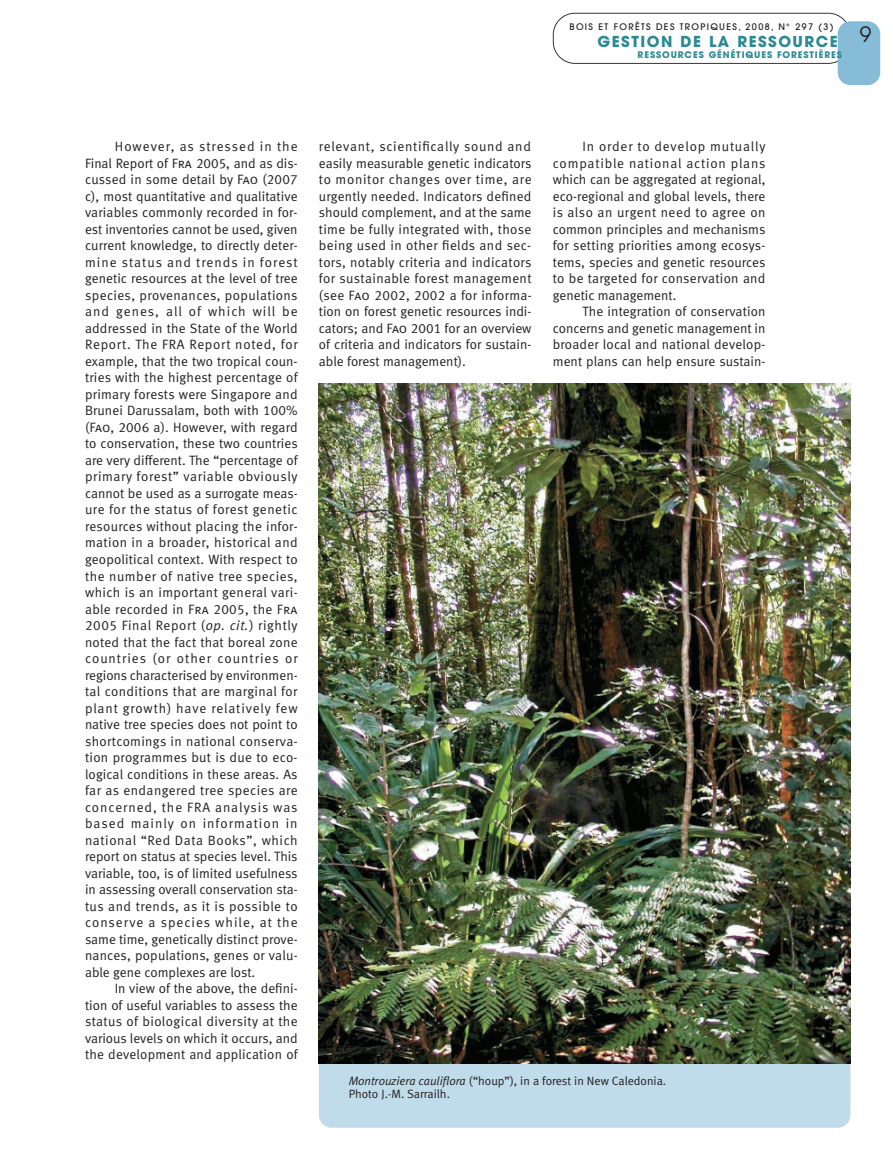
<style>
.page{position:relative;width:893px;height:1149px;background:#fff}
.page>*{position:absolute;margin:0;border:0;box-sizing:border-box;transform-origin:0 0}
.t1{font:700 15px "Avant Garde";letter-spacing:.1em;color:#2c8993}
.t2{font:13.5px/16.5px "Meta Normal LF";letter-spacing:.005em;color:#231f20;text-align:justify}
.t3{font:12px/13.5px "Meta Normal LF";color:#231f20}
.t4{font:500 9px "Avant Garde";letter-spacing:.15em;color:#231f20}
.t5{font:700 9px "Avant Garde";letter-spacing:.1em;color:#2c8993}
.s1{font-family:"Meta Normal LF Caps"}
.s2{font-style:italic}
</style>
<div class="page">
<svg style="left:553px;top:13px;width:294px;height:51px"></svg>
<div style="left:838px;top:21px;width:42px;height:64px;background:#86bcd6;border-radius:13px"></div>
<div style="left:319px;top:387px;width:531px;height:740px;background:#c0dbe9;border-radius:13px"></div>
<img style="left:319px;top:383px;width:531px;height:680px">
<p class="t4" style="left:569px;top:23px;width:266px">BOIS ET FORÊTS DES TROPIQUES, 2008, N° 297 (3)</p>
<p class="t1" style="left:598px;top:36px;width:275px">GESTION DE LA RESSOURCE <sup>9</sup></p>
<p class="t5" style="left:638px;top:51px;width:206px">RESSOURCES GÉNÉTIQUES FORESTIÈRES</p>
<p class="t2" style="left:85px;top:139px;width:214px;text-indent:30px">However, as stressed in the Final Report of <span class="s1">Fra</span> 2005, and as dis&shy;cussed in some detail by <span class="s1">Fao</span> (2007 c), most quantitative and qualitative variables commonly recorded in for&shy;est inventories cannot be used, given current knowledge, to directly deter&shy;mine status and trends in forest genetic resources at the level of tree species, provenances, populations and genes, all of which will be addressed in the State of the World Report. The FRA Report noted, for example, that the two tropical coun&shy;tries with the highest percentage of primary forests were Singapore and Brunei Darussalam, both with 100% (<span class="s1">Fao,</span> 2006 a). However, with regard to conservation, these two countries are very different. The “percentage of primary forest” variable obviously cannot be used as a surrogate meas&shy;ure for the status of forest genetic resources without placing the infor&shy;mation in a broader, historical and geopolitical context. With respect to the number of native tree species, which is an important general vari&shy;able recorded in <span class="s1">Fra</span> 2005, the <span class="s1">Fra </span>2005 Final Report (<span class="s2">op. cit.</span>) rightly noted that the fact that boreal zone countries (or other countries or regions characterised by environmen&shy;tal conditions that are marginal for plant growth) have relatively few native tree species does not point to shortcomings in national conserva&shy;tion programmes but is due to eco&shy;logical conditions in these areas. As far as endangered tree species are concerned, the FRA analysis was based mainly on information in national “Red Data Books”, which report on status at species level. This variable, too, is of limited usefulness in assessing overall conservation sta&shy;tus and trends, as it is possible to conserve a species while, at the same time, genetically distinct prove&shy;nances, populations, genes or valu&shy;able gene complexes are lost.</p>
<p class="t2" style="left:85px;top:981px;width:214px;text-indent:30px">In view of the above, the defini&shy;tion of useful variables to assess the status of biological diversity at the various levels on which it occurs, and the development and application of</p>
<p class="t2" style="left:319px;top:139px;width:214px">relevant, scientifically sound and easily measurable genetic indicators to monitor changes over time, are urgently needed. Indicators defined should complement, and at the same time be fully integrated with, those being used in other fields and sec&shy;tors, notably criteria and indicators for sustainable forest management (see <span class="s1">Fao</span> 2002, 2002 a for informa&shy;tion on forest genetic resources indi&shy;cators; and <span class="s1">Fao</span> 2001 for an overview of criteria and indicators for sustain&shy;able forest management).</p>
<p class="t2" style="left:553px;top:139px;width:214px;text-indent:30px">In order to develop mutually compatible national action plans which can be aggregated at regional, eco-regional and global levels, there is also an urgent need to agree on common principles and mechanisms for setting priorities among ecosys&shy;tems, species and genetic resources to be targeted for conservation and genetic management.</p>
<p class="t2" style="left:553px;top:304px;width:214px;text-indent:30px">The integration of conservation concerns and genetic management in broader local and national develop&shy;ment plans can help ensure sustain-</p>
<p class="t3" style="left:349px;top:1074px;width:319px"><span class="s2">Montrouziera cauliflora</span> (“houp”), in a forest in New Caledonia.<br>Photo J.-M. Sarrailh.</p>
</div>
